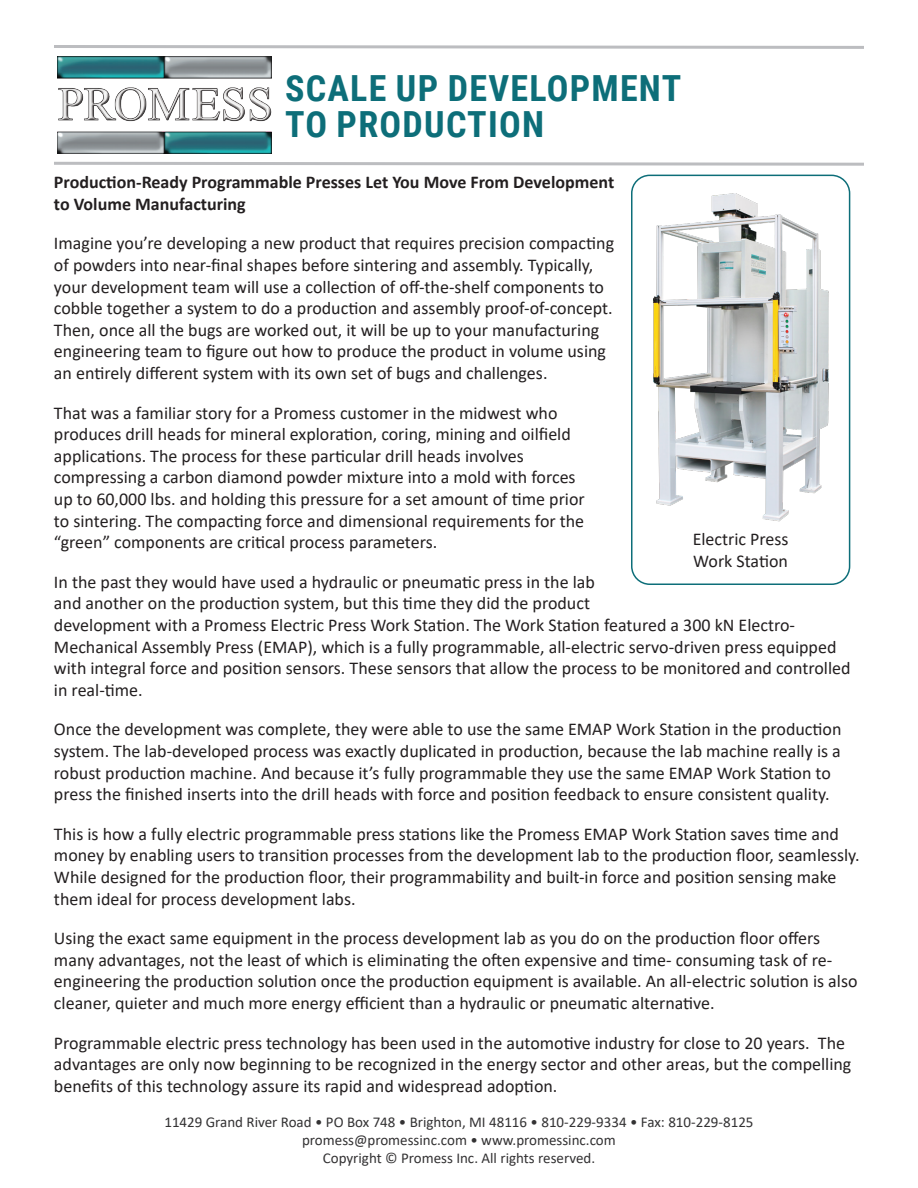
<style>
.page{position:relative;width:918px;height:1188px;background:#fff}
.page>*{position:absolute;margin:0;border:0;box-sizing:border-box;transform-origin:0 0}
.t1{font:700 36px/36px "Roboto Condensed";letter-spacing:.035em;color:#0d6e79}
.t2{font:18px/21.6px "Calibri";color:#231f20}
.t3{font:700 18px/21.6px "Calibri";color:#231f20}
.t4{font:15px "Calibri";color:#333233}
</style>
<div class="page">
<svg style="left:54px;top:161px;width:810px;height:5px"></svg>
<img style="left:58px;top:56px;width:213px;height:97px">
<svg style="left:54px;top:45px;width:810px;height:4px"></svg>
<img style="left:631px;top:181px;width:219px;height:349px">
<p class="t1" style="left:285px;top:69px;width:398px">SCALE UP DEVELOPMENT<br>TO PRODUCTION</p>
<p class="t3" style="left:54px;top:171px;width:562px">Production-Ready Programmable Presses Let You Move From Development to Volume Manufacturing</p>
<p class="t2" style="left:54px;top:232px;width:562px">Imagine you’re developing a new product that requires precision compacting of powders into near-final shapes before sintering and assembly. Typically, your development team will use a collection of off-the-shelf components to cobble together a system to do a production and assembly proof-of-concept.<br>Then, once all the bugs are worked out, it will be up to your manufacturing engineering team to figure out how to produce the product in volume using an entirely different system with its own set of bugs and challenges.</p>
<p class="t2" style="left:54px;top:401px;width:532px">That was a familiar story for a Promess customer in the midwest who produces drill heads for mineral exploration, coring, mining and oilfield applications. The process for these particular drill heads involves compressing a carbon diamond powder mixture into a mold with forces up to 60,000 lbs. and holding this pressure for a set amount of time prior to sintering. The compacting force and dimensional requirements for the “green” components are critical process parameters.</p>
<p class="t2" style="left:54px;top:570px;width:798px">In the past they would have used a hydraulic or pneumatic press in the lab<br>and another on the production system, but this time they did the product<br>development with a Promess Electric Press Work Station. The Work Station featured a 300 kN Electro-Mechanical Assembly Press (EMAP), which is a fully programmable, all-electric servo-driven press equipped with integral force and position sensors. These sensors that allow the process to be monitored and controlled in real-time.</p>
<p class="t2" style="left:54px;top:718px;width:789px">Once the development was complete, they were able to use the same EMAP Work Station in the production system. The lab-developed process was exactly duplicated in production, because the lab machine really is a robust production machine. And because it’s fully programmable they use the same EMAP Work Station to press the finished inserts into the drill heads with force and position feedback to ensure consistent quality.</p>
<p class="t2" style="left:54px;top:822px;width:807px">This is how a fully electric programmable press stations like the Promess EMAP Work Station saves time and money by enabling users to transition processes from the development lab to the production floor, seamlessly.<br>While designed for the production floor, their programmability and built-in force and position sensing make them ideal for process development labs.</p>
<p class="t2" style="left:54px;top:927px;width:805px">Using the exact same equipment in the process development lab as you do on the production floor offers many advantages, not the least of which is eliminating the often expensive and time- consuming task of re&shy;engineering the production solution once the production equipment is available. An all-electric solution is also cleaner, quieter and much more energy efficient than a hydraulic or pneumatic alternative.</p>
<p class="t2" style="left:54px;top:1031px;width:799px">Programmable electric press technology has been used in the automotive industry for close to 20 years. The advantages are only now beginning to be recognized in the energy sector and other areas, but the compelling benefits of this technology assure its rapid and widespread adoption.</p>
<p class="t2" style="left:693px;top:528px;width:97px">Electric Press<br>Work Station</p>
<p class="t4" style="left:164px;top:1112px;width:591px">11429 Grand River Road • PO Box 748 • Brighton, MI 48116 • 810-229-9334 • Fax: 810-229-8125</p>
<p class="t4" style="left:302px;top:1130px;width:315px">promess@promessinc.com • www.promessinc.com</p>
<p class="t4" style="left:323px;top:1148px;width:274px">Copyright © Promess Inc. All rights reserved.</p>
</div>
